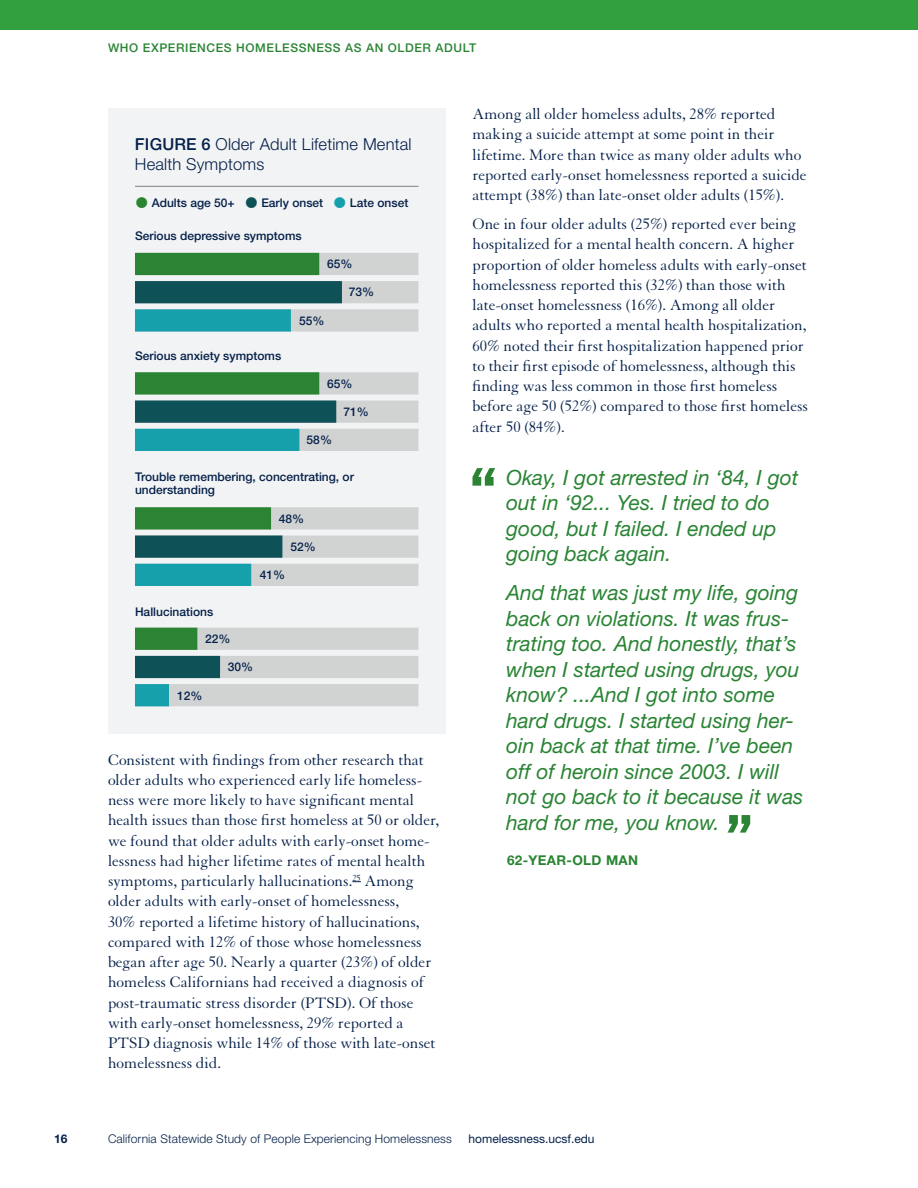
<style>
.page{position:relative;width:918px;height:1188px;background:#fff}
.page>*{position:absolute;margin:0;border:0;box-sizing:border-box;transform-origin:0 0}
.Quote_-_Helv_14_17_Italic{font:italic 21px/25.5px "Helvetica Neue LT Std";color:#2a8434}
.Body_Copy_-_Granyon_11_13_5{font:16.5px/20.2px "Granjon LT Std";color:#052049}
.Figure_Caption_-_Helv_11_13_Light{font:300 16.5px/19.5px "Helvetica Neue LT Std";letter-spacing:.01em;color:#052049}
.t1{font:700 13.5px "Helvetica Neue LT Std";letter-spacing:.025em;color:#2a8434}
.Figure_Caption_-_Helv_11_13_Light-2{font:500 12px/13.5px "Helvetica Neue LT Std";color:#052049}
.t2{font:300 12px "Helvetica Neue LT Std";letter-spacing:.01em;color:#052049}
.t3{font:500 12px "Helvetica Neue LT Std";letter-spacing:.05em;color:#2a8434}
.Figure_Numbers_-_Helv_8_10_Med{font:500 12px "Helvetica Neue LT Std";color:#052049}
.Figure_Caption_-_Helv_8_14_Medium{font:500 12px "Helvetica Neue LT Std";color:#052049}
.t4{font:12px "Helvetica Neue LT Std";color:#052049}
.t5{font:700 12px "Helvetica Neue LT Std";color:#052049}
.s1{font-weight:500}
</style>
<div class="page">
<div style="left:0;top:0;width:918px;height:29px;background:#32a03e"></div>
<div style="left:108px;top:108px;width:338px;height:625px;background:#f2f3f4"></div>
<hr style="left:135px;top:186px;width:283px;height:1px;background:#878d96">
<svg style="left:135px;top:372px;width:283px;height:23px;background:#68a16f"></svg>
<svg style="left:135px;top:401px;width:283px;height:22px;background:#47787c"></svg>
<svg style="left:135px;top:429px;width:283px;height:22px;background:#64b5bc"></svg>
<svg style="left:135px;top:253px;width:283px;height:22px;background:#649f6b"></svg>
<svg style="left:135px;top:628px;width:283px;height:22px;background:#acc1b0"></svg>
<svg style="left:135px;top:507px;width:283px;height:23px;background:#84ae89"></svg>
<svg style="left:135px;top:281px;width:283px;height:22px;background:#427579"></svg>
<svg style="left:135px;top:656px;width:283px;height:22px;background:#96acae"></svg>
<svg style="left:135px;top:536px;width:283px;height:22px;background:#6c9093"></svg>
<svg style="left:135px;top:309px;width:283px;height:23px;background:#6eb8be"></svg>
<svg style="left:135px;top:684px;width:283px;height:22px;background:#bacdce"></svg>
<svg style="left:135px;top:564px;width:283px;height:22px;background:#84bec2"></svg>
<svg style="left:473px;top:468px;width:22px;height:18px"></svg>
<svg style="left:728px;top:815px;width:22px;height:18px"></svg>
<p class="t3" style="left:108px;top:41px;width:370px">WHO EXPERIENCES HOMELESSNESS AS AN OLDER ADULT</p>
<p class="Figure_Caption_-_Helv_11_13_Light" style="left:135px;top:134px;width:278px"><span class="s1">FIGURE 6</span> Older Adult Lifetime Mental<br>Health Symptoms</p>
<p class="Figure_Caption_-_Helv_8_14_Medium" style="left:152px;top:195px;width:85px">Adults age 50+</p>
<p class="Figure_Caption_-_Helv_8_14_Medium" style="left:261px;top:195px;width:63px">Early onset</p>
<p class="Figure_Caption_-_Helv_8_14_Medium" style="left:350px;top:195px;width:60px">Late onset</p>
<p class="Figure_Caption_-_Helv_11_13_Light-2" style="left:135px;top:229px;width:168px">Serious depressive symptoms</p>
<p class="Figure_Numbers_-_Helv_8_10_Med" style="left:327px;top:257px;width:27px">65%</p>
<p class="Figure_Caption_-_Helv_11_13_Light-2" style="left:135px;top:349px;width:148px">Serious anxiety symptoms</p>
<p class="Figure_Numbers_-_Helv_8_10_Med" style="left:299px;top:313px;width:27px">55%</p>
<p class="Figure_Numbers_-_Helv_8_10_Med" style="left:349px;top:285px;width:27px">73%</p>
<p class="Figure_Numbers_-_Helv_8_10_Med" style="left:327px;top:376px;width:27px">65%</p>
<p class="Figure_Numbers_-_Helv_8_10_Med" style="left:307px;top:433px;width:27px">58%</p>
<p class="Figure_Numbers_-_Helv_8_10_Med" style="left:343px;top:404px;width:27px">71%</p>
<p class="Figure_Caption_-_Helv_11_13_Light-2" style="left:135px;top:470px;width:220px">Trouble remembering, concentrating, or understanding</p>
<p class="Figure_Numbers_-_Helv_8_10_Med" style="left:279px;top:511px;width:27px">48%</p>
<p class="Figure_Numbers_-_Helv_8_10_Med" style="left:290px;top:539px;width:27px">52%</p>
<p class="Figure_Caption_-_Helv_11_13_Light-2" style="left:135px;top:605px;width:80px">Hallucinations</p>
<p class="Figure_Numbers_-_Helv_8_10_Med" style="left:205px;top:632px;width:27px">22%</p>
<p class="Figure_Numbers_-_Helv_8_10_Med" style="left:260px;top:568px;width:27px">41%</p>
<p class="Figure_Numbers_-_Helv_8_10_Med" style="left:177px;top:688px;width:27px">12%</p>
<p class="Figure_Numbers_-_Helv_8_10_Med" style="left:228px;top:660px;width:27px">30%</p>
<p class="Body_Copy_-_Granyon_11_13_5" style="left:108px;top:750px;width:333px">Consistent with findings from other research that older adults who experienced early life homeless&shy;ness were more likely to have significant mental health issues than those first homeless at 50 or older, we found that older adults with early-onset home&shy;lessness had higher lifetime rates of mental health symptoms, particularly hallucinations.<sup>25</sup> Among older adults with early-onset of homelessness,<br>30% reported a lifetime history of hallucinations, compared with 12% of those whose homelessness began after age 50. Nearly a quarter (23%) of older homeless Californians had received a diagnosis of post-traumatic stress disorder (PTSD). Of those with early-onset homelessness, 29% reported a PTSD diagnosis while 14% of those with late-onset homelessness did.</p>
<p class="Body_Copy_-_Granyon_11_13_5" style="left:472px;top:104px;width:336px">Among all older homeless adults, 28% reported making a suicide attempt at some point in their lifetime. More than twice as many older adults who reported early-onset homelessness reported a suicide attempt (38%) than late-onset older adults (15%).</p>
<p class="Body_Copy_-_Granyon_11_13_5" style="left:472px;top:214px;width:337px">One in four older adults (25%) reported ever being hospitalized for a mental health concern. A higher proportion of older homeless adults with early-onset homelessness reported this (32%) than those with late-onset homelessness (16%). Among all older adults who reported a mental health hospitalization, 60% noted their first hospitalization happened prior to their first episode of homelessness, although this finding was less common in those first homeless before age 50 (52%) compared to those first homeless after 50 (84%).</p>
<p class="Quote_-_Helv_14_17_Italic" style="left:506px;top:464px;width:294px">Okay, I got arrested in ‘84, I got out in ‘92... Yes. I tried to do good, but I failed. I ended up going back again.</p>
<p class="Quote_-_Helv_14_17_Italic" style="left:506px;top:580px;width:299px">And that was just my life, going back on violations. It was frus&shy;trating too. And honestly, that’s when I started using drugs, you know? ...And I got into some hard drugs. I started using her&shy;oin back at that time. I’ve been off of heroin since 2003. I will not go back to it because it was hard for me, you know.</p>
<p class="t1" style="left:507px;top:852px;width:133px">62-YEAR-OLD MAN</p>
<p class="t5" style="left:54px;top:1131px;width:15px">16</p>
<p class="t2" style="left:108px;top:1131px;width:345px">California Statewide Study of People Experiencing Homelessness</p>
<p class="t4" style="left:469px;top:1131px;width:128px">homelessness.ucsf.edu</p>
</div>
